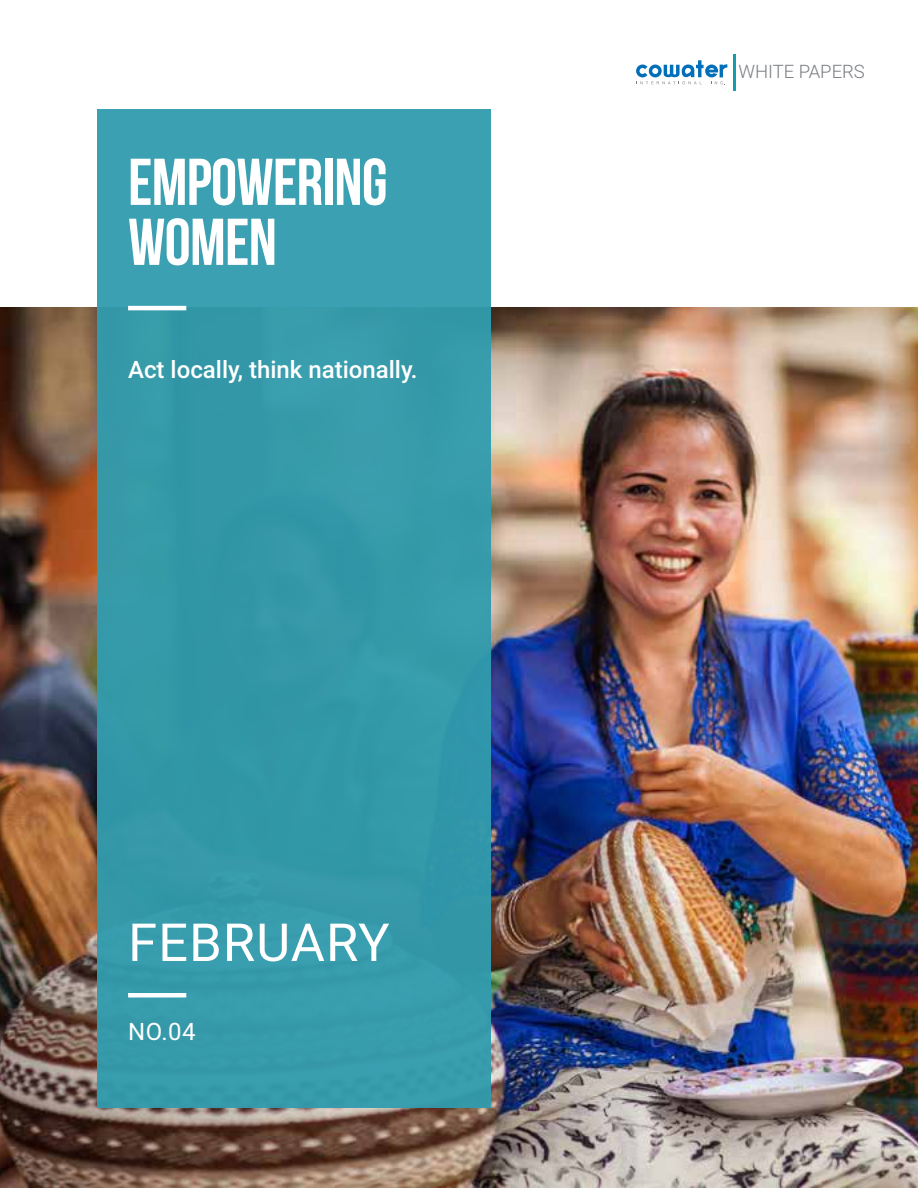
<style>
.page{position:relative;width:918px;height:1188px;background:#fff}
.page>*{position:absolute;margin:0;border:0;box-sizing:border-box;transform-origin:0 0}
.t1{font:700 66px/60px "Bebas Neue";letter-spacing:-.01em;color:#fff}
.t2{font:52.5px "Roboto";letter-spacing:.02em;color:#fff}
.t3{font:500 24px "Roboto";color:#fff}
.t4{font:24px "Roboto";color:#fff}
.t5{font:300 18.6px "Roboto";color:#7a7d82}
</style>
<div class="page">
<img style="left:0;top:308px;width:918px;height:880px">
<div style="left:98px;top:109px;width:393px;height:999px;background:#319cae"></div>
<hr style="left:733px;top:54px;width:3px;height:37px;background:#129ead">
<svg style="left:636px;top:60px;width:91px;height:25px"></svg>
<hr style="left:128px;top:306px;width:58px;height:4px;background:#fff">
<div style="left:128px;top:993px;width:58px;height:5px;background:#fff"></div>
<h1 class="t1" style="left:128px;top:151px;width:261px">EMPOWERING<br>WOMEN</h1>
<p class="t3" style="left:128px;top:353px;width:291px">Act locally, think nationally.</p>
<h2 class="t2" style="left:128px;top:906px;width:263px">FEBRUARY</h2>
<p class="t4" style="left:128px;top:1015px;width:69px">NO.04</p>
<p class="t5" style="left:739px;top:58px;width:128px">WHITE PAPERS</p>
</div>
